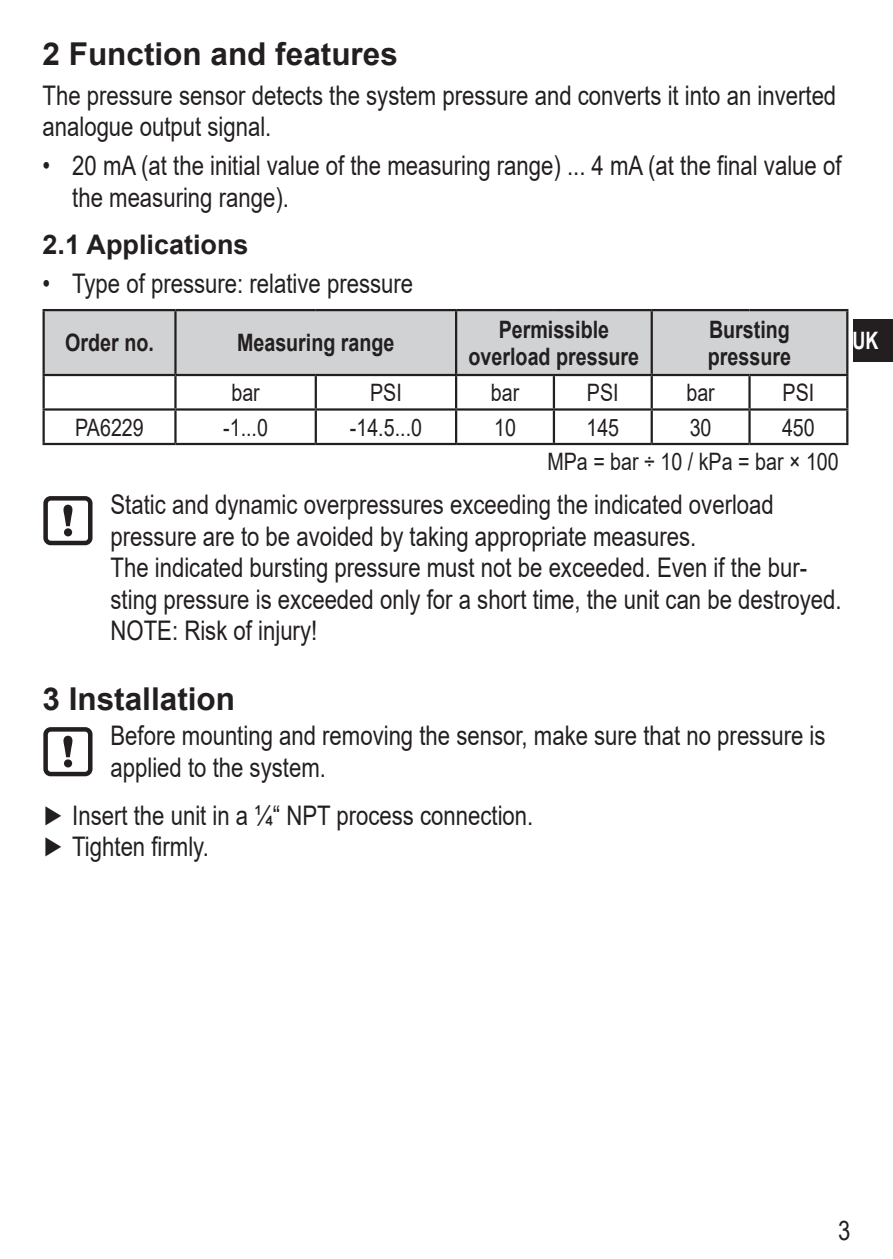
<style>
.page{position:relative;width:893px;height:1259px;background:#fff}
.page>*{position:absolute;margin:0;border:0;box-sizing:border-box;transform-origin:0 0}
.t1{font:700 31.5px "Arial";color:#231f20}
.t2{font:27px/31.5px "Arial";color:#231f20;scale:.82 1}
.t3{font:700 27px "Arial";color:#231f20}
.t4{font:24px/34.5px "Arial";color:#231f20;scale:.82 1}
.t5{font:700 24px/27px "Arial";color:#231f20;text-align:center;scale:.82 1}
.t6{font:700 24px "Arial";color:#fff;scale:.75 1}
</style>
<div class="page">
<div style="left:853px;top:319px;width:40px;height:42px;background:#231f20"></div>
<div style="left:45px;top:311px;width:801px;height:63px;background:#d1d2d4"></div>
<hr style="left:43px;top:376px;width:2px;height:32px;background:#231f20">
<hr style="left:174px;top:376px;width:3px;height:32px;background:#231f20">
<hr style="left:315px;top:376px;width:2px;height:32px;background:#231f20">
<hr style="left:455px;top:376px;width:2px;height:32px;background:#231f20">
<hr style="left:553px;top:376px;width:2px;height:32px;background:#231f20">
<hr style="left:651px;top:376px;width:2px;height:32px;background:#231f20">
<hr style="left:748px;top:376px;width:3px;height:32px;background:#231f20">
<hr style="left:846px;top:376px;width:2px;height:32px;background:#231f20">
<hr style="left:43px;top:408px;width:132px;height:2px;background:#231f20">
<hr style="left:43px;top:410px;width:2px;height:33px;background:#231f20">
<hr style="left:175px;top:408px;width:141px;height:2px;background:#231f20">
<hr style="left:174px;top:410px;width:3px;height:33px;background:#231f20">
<hr style="left:316px;top:408px;width:140px;height:2px;background:#231f20">
<hr style="left:315px;top:410px;width:2px;height:33px;background:#231f20">
<hr style="left:456px;top:408px;width:98px;height:2px;background:#231f20">
<hr style="left:455px;top:410px;width:2px;height:33px;background:#231f20">
<hr style="left:554px;top:408px;width:98px;height:2px;background:#231f20">
<hr style="left:553px;top:410px;width:2px;height:33px;background:#231f20">
<hr style="left:652px;top:408px;width:97px;height:2px;background:#231f20">
<hr style="left:651px;top:410px;width:2px;height:33px;background:#231f20">
<hr style="left:749px;top:408px;width:99px;height:2px;background:#231f20">
<hr style="left:748px;top:410px;width:3px;height:33px;background:#231f20">
<hr style="left:846px;top:410px;width:2px;height:33px;background:#231f20">
<hr style="left:43px;top:309px;width:132px;height:2px;background:#231f20">
<hr style="left:43px;top:311px;width:2px;height:63px;background:#231f20">
<hr style="left:175px;top:309px;width:141px;height:2px;background:#231f20">
<hr style="left:174px;top:311px;width:3px;height:63px;background:#231f20">
<hr style="left:316px;top:309px;width:140px;height:2px;background:#231f20">
<hr style="left:456px;top:309px;width:98px;height:2px;background:#231f20">
<hr style="left:455px;top:311px;width:2px;height:63px;background:#231f20">
<hr style="left:554px;top:309px;width:98px;height:2px;background:#231f20">
<hr style="left:652px;top:309px;width:97px;height:2px;background:#231f20">
<hr style="left:651px;top:311px;width:2px;height:63px;background:#231f20">
<hr style="left:749px;top:309px;width:99px;height:2px;background:#231f20">
<hr style="left:846px;top:311px;width:2px;height:63px;background:#231f20">
<hr style="left:43px;top:374px;width:132px;height:2px;background:#231f20">
<hr style="left:175px;top:374px;width:141px;height:2px;background:#231f20">
<hr style="left:316px;top:374px;width:140px;height:2px;background:#231f20">
<hr style="left:456px;top:374px;width:98px;height:2px;background:#231f20">
<hr style="left:554px;top:374px;width:98px;height:2px;background:#231f20">
<hr style="left:652px;top:374px;width:97px;height:2px;background:#231f20">
<hr style="left:749px;top:374px;width:99px;height:2px;background:#231f20">
<hr style="left:43px;top:443px;width:132px;height:2px;background:#231f20">
<hr style="left:175px;top:443px;width:141px;height:2px;background:#231f20">
<hr style="left:316px;top:443px;width:140px;height:2px;background:#231f20">
<hr style="left:456px;top:443px;width:98px;height:2px;background:#231f20">
<hr style="left:554px;top:443px;width:98px;height:2px;background:#231f20">
<hr style="left:652px;top:443px;width:97px;height:2px;background:#231f20">
<hr style="left:749px;top:443px;width:99px;height:2px;background:#231f20">
<div style="left:43px;top:496px;width:50px;height:49px;border:4px solid #231f20;border-radius:5px"></div>
<svg style="left:63px;top:504px;width:9px;height:32px"></svg>
<div style="left:43px;top:727px;width:50px;height:49px;border:4px solid #231f20;border-radius:5px"></div>
<svg style="left:63px;top:735px;width:9px;height:32px"></svg>
<p class="t1" style="left:43px;top:32px;width:357px">2 Function and features</p>
<p class="t2" style="left:43px;top:79px;width:969px">The pressure sensor detects the system pressure and converts it into an inverted analogue output signal.</p>
<p class="t2" style="left:72px;top:150px;width:939px;text-indent:-30px">• 20 mA (at the initial value of the measuring range) ... 4 mA (at the final value of the measuring range).</p>
<p class="t3" style="left:43px;top:225px;width:208px">2.1 Applications</p>
<p class="t2" style="left:43px;top:267px;width:453px">• Type of pressure: relative pressure</p>
<p class="t5" style="left:65px;top:330px;width:110px">Order no.</p>
<p class="t5" style="left:237px;top:330px;width:194px">Measuring range</p>
<p class="t5" style="left:469px;top:316px;width:210px">Permissible overload pressure</p>
<p class="t5" style="left:708px;top:316px;width:103px;text-align:left">Bursting pressure</p>
<p class="t4" style="left:231px;top:375px;width:36px">bar</p>
<p class="t4" style="left:370px;top:375px;width:40px">PSI</p>
<p class="t4" style="left:491px;top:375px;width:36px">bar</p>
<p class="t4" style="left:587px;top:375px;width:40px">PSI</p>
<p class="t4" style="left:686px;top:375px;width:36px">bar</p>
<p class="t4" style="left:783px;top:375px;width:40px">PSI</p>
<p class="t4" style="left:75px;top:410px;width:85px">PA6229</p>
<p class="t4" style="left:223px;top:410px;width:56px">-1...0</p>
<p class="t4" style="left:350px;top:410px;width:90px">-14.5...0</p>
<p class="t4" style="left:494px;top:410px;width:28px">10</p>
<p class="t4" style="left:586px;top:410px;width:42px">145</p>
<p class="t4" style="left:690px;top:410px;width:28px">30</p>
<p class="t4" style="left:547px;top:410px;width:357px;text-indent:235px">450<br>MPa = bar ÷ 10 / kPa = bar × 100</p>
<p class="t2" style="left:111px;top:489px;width:893px">Static and dynamic overpressures exceeding the indicated overload pressure are to be avoided by taking appropriate measures.<br>The indicated bursting pressure must not be exceeded. Even if the bur&shy;sting pressure is exceeded only for a short time, the unit can be destroyed.<br>NOTE: Risk of injury!</p>
<p class="t6" style="left:853px;top:324px;width:36px">UK</p>
<p class="t1" style="left:43px;top:676px;width:194px">3 Installation</p>
<p class="t2" style="left:111px;top:720px;width:873px">Before mounting and removing the sensor, make sure that no pressure is applied to the system.</p>
<p class="t2" style="left:43px;top:799px;width:600px">► Insert the unit in a ¼“ NPT process connection. ► Tighten firmly.</p>
<p class="t2" style="left:838px;top:1215px;width:17px">3</p>
</div>
